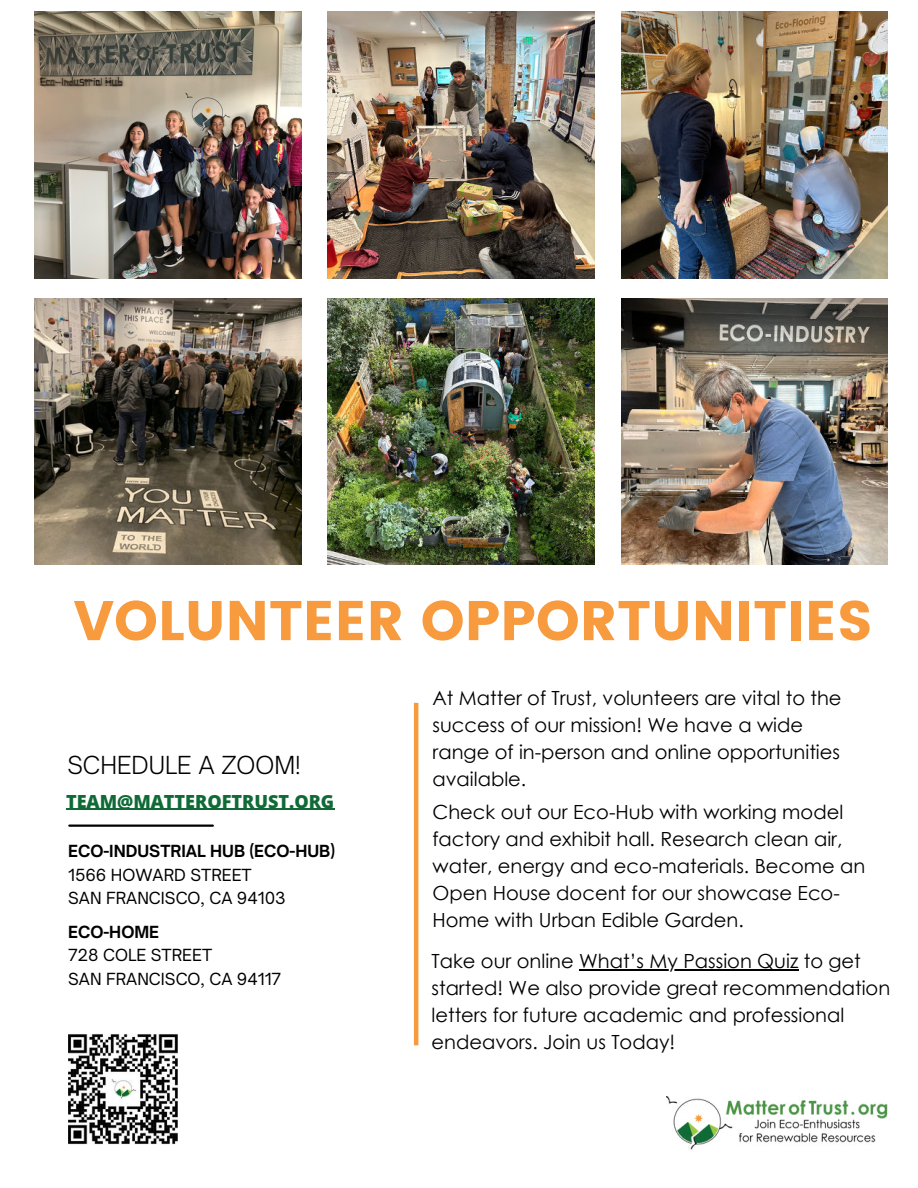
<style>
.page{position:relative;width:918px;height:1188px;background:#fff}
.page>*{position:absolute;margin:0;border:0;box-sizing:border-box;transform-origin:0 0}
.t1{font:55.8px "Poppins";color:#f89a3e}
.t2{font:300 23.7px "Open Sauce One";color:#000}
.t3{font:19.5px/27px "Century Gothic";color:#000}
.t4{font:800 18px "Open Sans";color:#0f6a36}
.t5{font:16.05px/23.7px "Open Sauce One";color:#000}
.t6{font:700 16.05px "Open Sauce One";color:#000}
</style>
<div class="page">
<img style="left:68px;top:1034px;width:109px;height:111px">
<hr style="left:414px;top:703px;width:4px;height:342px;background:#f89a3e">
<hr style="left:69px;top:825px;width:144px;height:2px;background:#000">
<img style="left:35px;top:12px;width:266px;height:266px">
<img style="left:328px;top:12px;width:266px;height:266px">
<img style="left:328px;top:298px;width:266px;height:266px">
<img style="left:621px;top:12px;width:267px;height:266px">
<img style="left:621px;top:298px;width:267px;height:266px">
<img style="left:666px;top:1096px;width:222px;height:54px">
<hr style="left:579px;top:969px;width:173px;height:1px;background:#000">
<hr style="left:752px;top:969px;width:46px;height:1px;background:#000">
<hr style="left:66px;top:809px;width:268px;height:1px;background:#0f6a36">
<img style="left:35px;top:298px;width:266px;height:266px">
<h1 class="t1" style="left:74px;top:588px;width:801px">VOLUNTEER OPPORTUNITIES</h1>
<p class="t2" style="left:67px;top:750px;width:235px">SCHEDULE A ZOOM!</p>
<p class="t4" style="left:66px;top:787px;width:270px">TEAM@MATTEROFTRUST.ORG</p>
<p class="t6" style="left:68px;top:840px;width:268px">ECO-INDUSTRIAL HUB (ECO-HUB)</p>
<p class="t5" style="left:68px;top:862px;width:219px">1566 HOWARD STREET<br>SAN FRANCISCO, CA 94103</p>
<p class="t6" style="left:68px;top:921px;width:93px">ECO-HOME</p>
<p class="t5" style="left:68px;top:943px;width:215px">728 COLE STREET<br>SAN FRANCISCO, CA 94117</p>
<p class="t3" style="left:433px;top:684px;width:411px">At Matter of Trust, volunteers are vital to the success of our mission! We have a wide range of in-person and online opportunities available.</p>
<p class="t3" style="left:433px;top:798px;width:435px">Check out our Eco-Hub with working model factory and exhibit hall. Research clean air, water, energy and eco-materials. Become an Open House docent for our showcase Eco-Home with Urban Edible Garden.</p>
<p class="t3" style="left:432px;top:947px;width:460px">Take our online What’s My Passion Quiz to get started! We also provide great recommendation letters for future academic and professional endeavors. Join us Today!</p>
</div>
